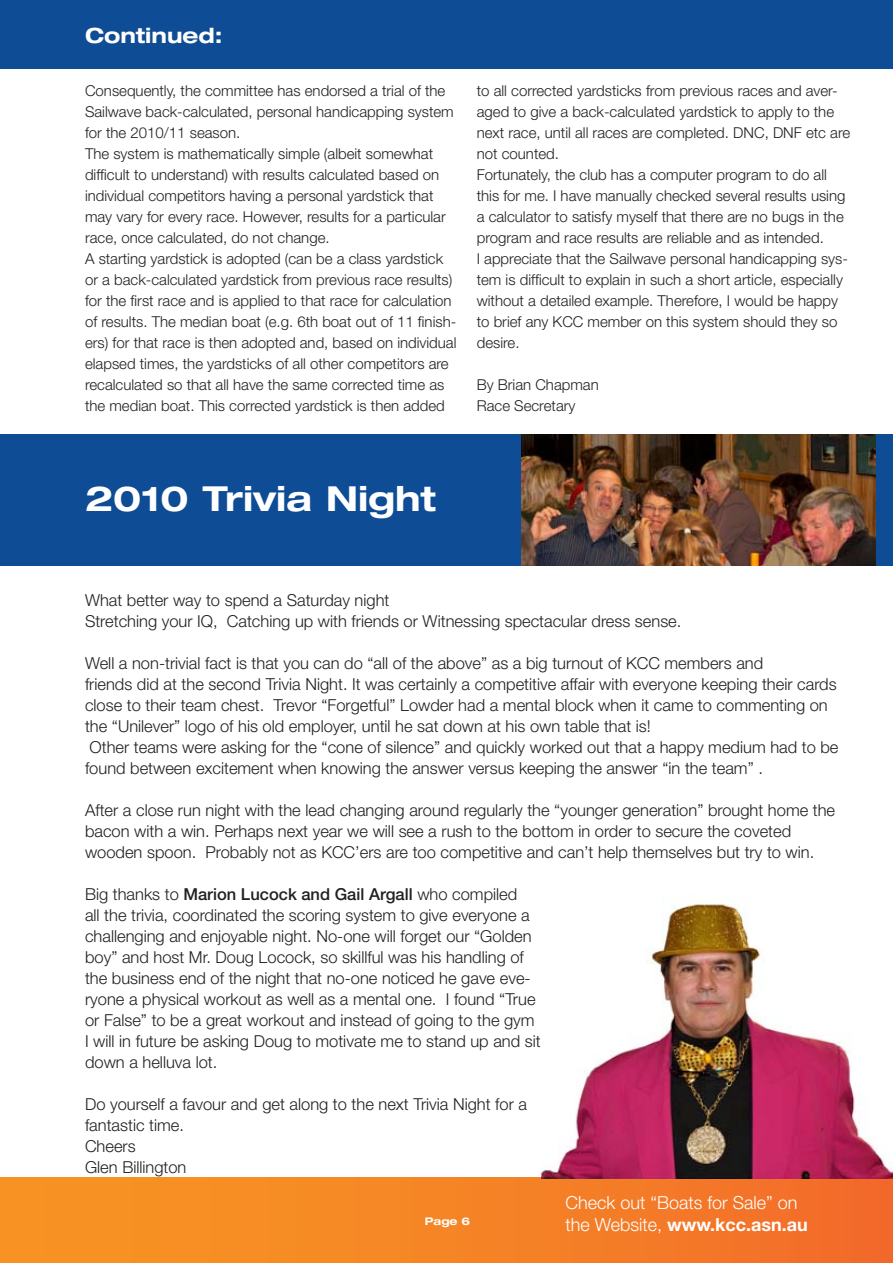
<style>
.page{position:relative;width:893px;height:1263px;background:#fff}
.page>*{position:absolute;margin:0;border:0;box-sizing:border-box;transform-origin:0 0}
.t1{font:700 expanded 34.5px "Helvetica Neue";color:#fff}
.t2{font:700 expanded 21px "Helvetica Neue";color:#fff}
.t3{font:300 18px/21.6px "Helvetica Neue";color:#fff}
.t4{font:300 16.5px/21px "Helvetica Neue";color:#231f20}
.t5{font:300 15px/21px "Helvetica Neue";color:#231f20}
.t6{font:700 expanded 10.5px "Helvetica Neue";color:#fff}
.s1{font-weight:500}
.s2{font-weight:700}
</style>
<div class="page">
<div style="left:0;top:434px;width:893px;height:131px;background:#0e4c95"></div>
<div style="left:0;top:1178px;width:893px;height:85px;background:linear-gradient(to right,#f89822,#f36d29)"></div>
<img style="left:521px;top:435px;width:355px;height:131px">
<div style="left:0;top:0;width:893px;height:68px;background:#0e4c95"></div>
<img style="left:541px;top:903px;width:352px;height:276px">
<p class="t2" style="left:85px;top:23px;width:139px">Continued:</p>
<p class="t5" style="left:85px;top:80px;width:373px">Consequently, the committee has endorsed a trial of the Sailwave back-calculated, personal handicapping system for the 2010/11 season.<br>The system is mathematically simple (albeit somewhat difficult to understand) with results calculated based on individual competitors having a personal yardstick that may vary for every race. However, results for a particular race, once calculated, do not change.<br>A starting yardstick is adopted (can be a class yardstick or a back-calculated yardstick from previous race results) for the first race and is applied to that race for calculation of results. The median boat (e.g. 6th boat out of 11 finish&shy;ers) for that race is then adopted and, based on individual elapsed times, the yardsticks of all other competitors are recalculated so that all have the same corrected time as the median boat. This corrected yardstick is then added</p>
<p class="t5" style="left:477px;top:80px;width:375px">to all corrected yardsticks from previous races and aver&shy;aged to give a back-calculated yardstick to apply to the next race, until all races are completed. DNC, DNF etc are not counted.<br>Fortunately, the club has a computer program to do all this for me. I have manually checked several results using a calculator to satisfy myself that there are no bugs in the program and race results are reliable and as intended.<br>I appreciate that the Sailwave personal handicapping sys&shy;tem is difficult to explain in such a short article, especially without a detailed example. Therefore, I would be happy to brief any KCC member on this system should they so desire.</p>
<p class="t5" style="left:477px;top:374px;width:123px">By Brian Chapman<br>Race Secretary</p>
<h1 class="t1" style="left:85px;top:477px;width:352px">2010 Trivia Night</h1>
<p class="t4" style="left:85px;top:589px;width:598px">What better way to spend a Saturday night<br>Stretching your IQ, Catching up with friends or Witnessing spectacular dress sense.</p>
<p class="t4" style="left:85px;top:652px;width:755px">Well a non-trivial fact is that you can do “all of the above” as a big turnout of KCC members and<br>friends did at the second Trivia Night. It was certainly a competitive affair with everyone keeping their cards close to their team chest. Trevor “Forgetful” Lowder had a mental block when it came to commenting on the “Unilever” logo of his old employer, until he sat down at his own table that is!<br>Other teams were asking for the “cone of silence” and quickly worked out that a happy medium had to be found between excitement when knowing the answer versus keeping the answer “in the team” .</p>
<p class="t4" style="left:85px;top:799px;width:752px">After a close run night with the lead changing around regularly the “younger generation” brought home the bacon with a win. Perhaps next year we will see a rush to the bottom in order to secure the coveted wooden spoon. Probably not as KCC’ers are too competitive and can’t help themselves but try to win.</p>
<p class="t4" style="left:85px;top:883px;width:457px">Big thanks to <span class="s1">Marion Lucock and Gail Argall</span> who compiled<br>all the trivia, coordinated the scoring system to give everyone a challenging and enjoyable night. No-one will forget our “Golden boy” and host Mr. Doug Locock, so skillful was his handling of the business end of the night that no-one noticed he gave eve&shy;ryone a physical workout as well as a mental one. I found “True or False” to be a great workout and instead of going to the gym I will in future be asking Doug to motivate me to stand up and sit down a helluva lot.</p>
<p class="t4" style="left:85px;top:1093px;width:443px">Do yourself a favour and get along to the next Trivia Night for a fantastic time.<br>Cheers<br>Glen Billington</p>
<p class="t6" style="left:425px;top:1214px;width:47px">Page 6</p>
<p class="t3" style="left:566px;top:1191px;width:244px">Check out “Boats for Sale” on the Website, <span class="s2">www.kcc.asn.au</span></p>
</div>
